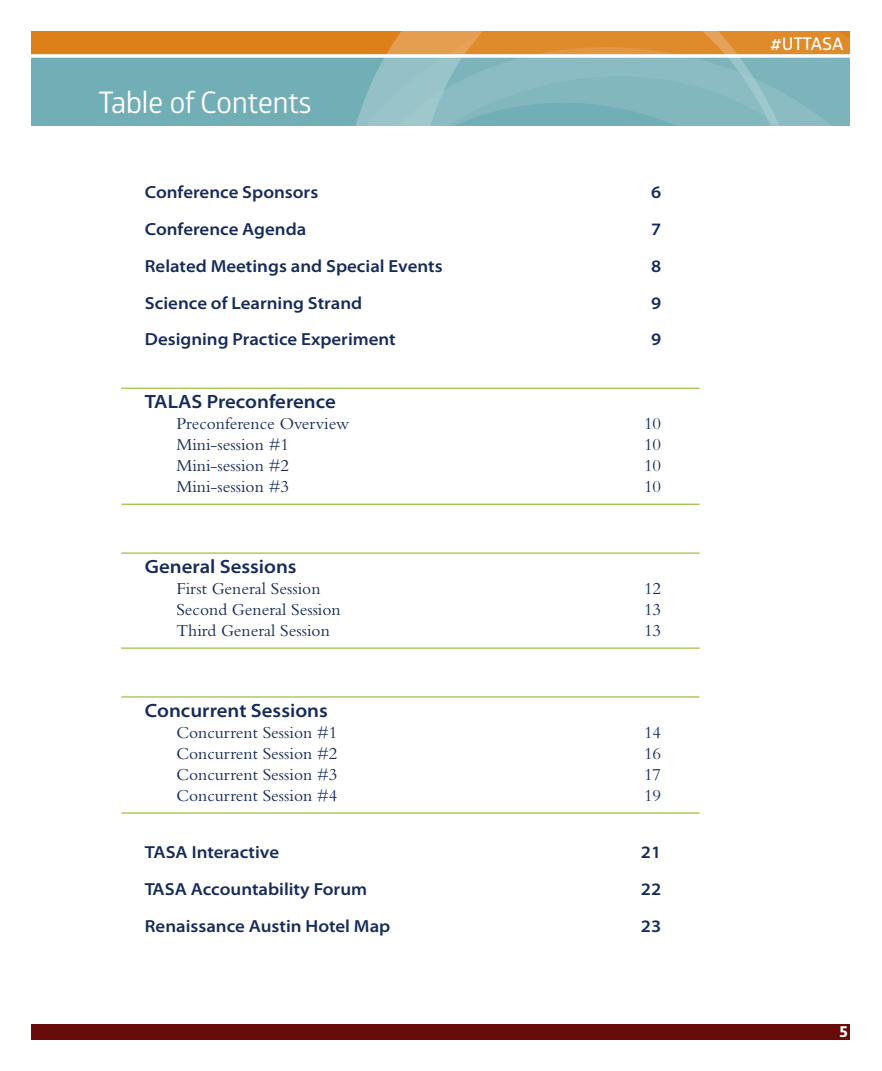
<style>
.page{position:relative;width:882px;height:1071px;background:#fff}
.page>*{position:absolute;margin:0;border:0;box-sizing:border-box;transform-origin:0 0}
.t1{font:29.75px "Glober";letter-spacing:-.02em;color:#fff}
.t2{font:600 semi-expanded 19.25px "Myriad Pro";color:#162b5a}
.t3{font:17.5px "Bembo Std";color:#162b5a}
.t4{font:600 semi-expanded 17.5px "Myriad Pro";color:#162b5a}
.t5{font:600 17.5px "Glober";letter-spacing:-.005em;color:#fff}
.t6{font:700 15.75px "Globerx";color:#fff}
</style>
<div class="page">
<div style="left:32px;top:32px;width:818px;height:94px;background:#72aeb6"></div>
<div style="left:32px;top:32px;width:818px;height:24px;background:#dd8019"></div>
<svg style="left:31px;top:54px;width:262px;height:4px"></svg>
<svg style="left:327px;top:45px;width:523px;height:459px"></svg>
<svg style="left:338px;top:31px;width:483px;height:473px"></svg>
<div style="left:32px;top:1024px;width:818px;height:16px;background:#680b0b"></div>
<hr style="left:121px;top:388px;width:579px;height:1px;background:#a3c34c">
<hr style="left:121px;top:504px;width:579px;height:1px;background:#a3c34c">
<hr style="left:121px;top:552px;width:579px;height:2px;background:#a3c34c">
<hr style="left:121px;top:647px;width:579px;height:2px;background:#a3c34c">
<hr style="left:121px;top:696px;width:579px;height:2px;background:#a3c34c">
<hr style="left:121px;top:812px;width:579px;height:2px;background:#a3c34c">
<h1 class="t1" style="left:98px;top:81px;width:215px">Table of Contents</h1>
<p class="t4" style="left:145px;top:183px;width:175px">Conference Sponsors</p>
<p class="t4" style="left:651px;top:183px;width:12px">6</p>
<p class="t4" style="left:145px;top:219px;width:163px">Conference Agenda</p>
<p class="t4" style="left:651px;top:219px;width:12px">7</p>
<p class="t4" style="left:145px;top:256px;width:299px">Related Meetings and Special Events</p>
<p class="t4" style="left:651px;top:256px;width:12px">8</p>
<p class="t4" style="left:145px;top:293px;width:219px">Science of Learning Strand</p>
<p class="t4" style="left:651px;top:293px;width:12px">9</p>
<p class="t4" style="left:145px;top:330px;width:252px">Designing Practice Experiment</p>
<p class="t4" style="left:651px;top:330px;width:12px">9</p>
<p class="t2" style="left:145px;top:391px;width:192px">TALAS Preconference</p>
<p class="t3" style="left:176px;top:413px;width:174px">Preconference Overview</p>
<p class="t3" style="left:644px;top:413px;width:19px">10</p>
<p class="t3" style="left:176px;top:434px;width:114px">Mini-session #1</p>
<p class="t3" style="left:644px;top:434px;width:19px">10</p>
<p class="t3" style="left:176px;top:455px;width:114px">Mini-session #2</p>
<p class="t3" style="left:644px;top:455px;width:19px">10</p>
<p class="t3" style="left:176px;top:476px;width:114px">Mini-session #3</p>
<p class="t3" style="left:644px;top:476px;width:19px">10</p>
<p class="t2" style="left:145px;top:555px;width:153px">General Sessions</p>
<p class="t3" style="left:176px;top:578px;width:146px">First General Session</p>
<p class="t3" style="left:644px;top:578px;width:19px">12</p>
<p class="t3" style="left:176px;top:599px;width:166px">Second General Session</p>
<p class="t3" style="left:644px;top:599px;width:19px">13</p>
<p class="t3" style="left:176px;top:620px;width:155px">Third General Session</p>
<p class="t3" style="left:644px;top:620px;width:19px">13</p>
<p class="t2" style="left:145px;top:699px;width:184px">Concurrent Sessions</p>
<p class="t3" style="left:176px;top:722px;width:163px">Concurrent Session #1</p>
<p class="t3" style="left:644px;top:722px;width:19px">14</p>
<p class="t3" style="left:176px;top:743px;width:163px">Concurrent Session #2</p>
<p class="t3" style="left:644px;top:743px;width:19px">16</p>
<p class="t3" style="left:176px;top:764px;width:163px">Concurrent Session #3</p>
<p class="t3" style="left:644px;top:764px;width:19px">17</p>
<p class="t3" style="left:176px;top:785px;width:163px">Concurrent Session #4</p>
<p class="t3" style="left:644px;top:785px;width:19px">19</p>
<p class="t4" style="left:145px;top:843px;width:136px">TASA Interactive</p>
<p class="t4" style="left:641px;top:843px;width:22px">21</p>
<p class="t4" style="left:145px;top:879px;width:224px">TASA Accountability Forum</p>
<p class="t4" style="left:641px;top:879px;width:22px">22</p>
<p class="t4" style="left:145px;top:916px;width:247px">Renaissance Austin Hotel Map</p>
<p class="t4" style="left:641px;top:916px;width:22px">23</p>
<p class="t5" style="left:770px;top:32px;width:75px">#UTTASA</p>
<p class="t6" style="left:839px;top:1020px;width:10px">5</p>
</div>
